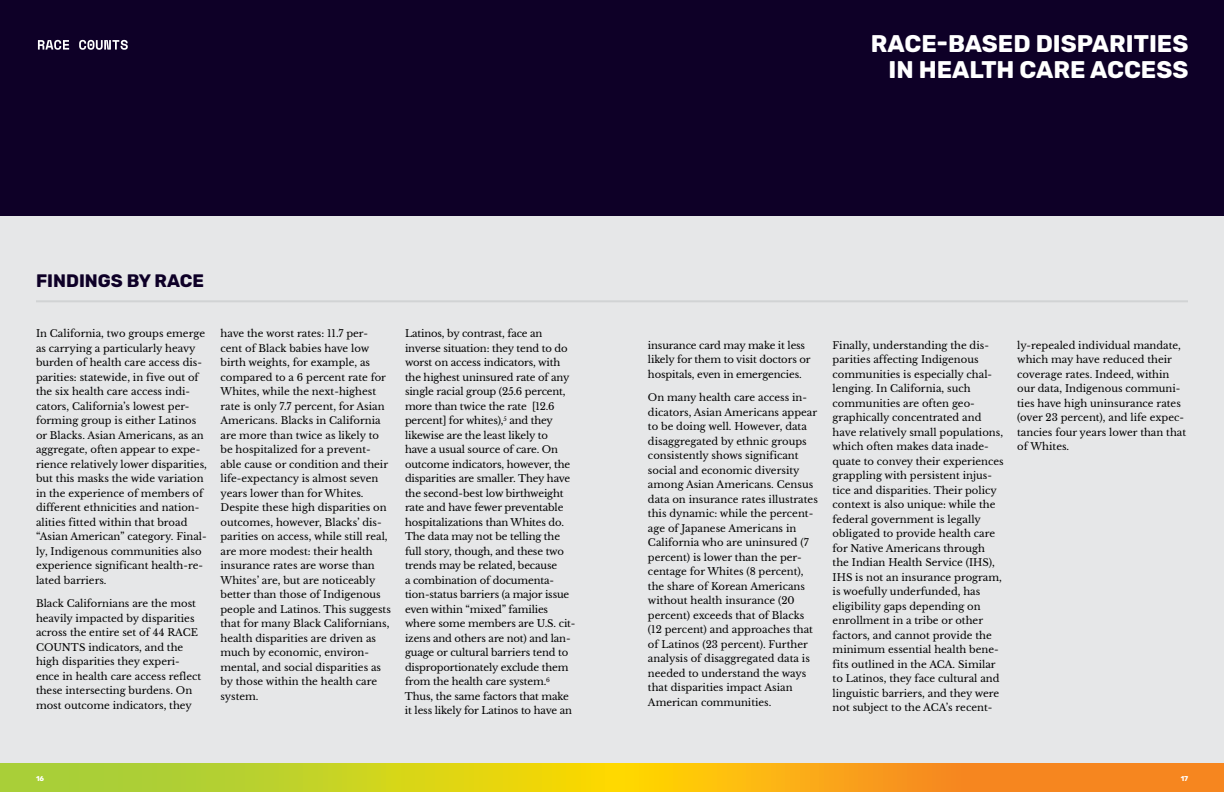
<style>
.page{position:relative;width:1224px;height:792px;background:#fff}
.page>*{position:absolute;margin:0;border:0;box-sizing:border-box;transform-origin:0 0}
.t1{font:700 24px/26px "Rubik";color:#fff;text-align:right}
.t2{font:700 18px "Rubik";color:#0e0027}
.t3{font:10px/14.5px "Libre Baskerville";color:#000}
.t4{font:700 7px "Rubik";color:#fff}
</style>
<div class="page">
<div style="left:0;top:0;width:612px;height:792px;background:#e6e7e8"></div>
<div style="left:612px;top:0;width:612px;height:792px;background:#e6e7e8"></div>
<svg style="left:0;top:763px;width:1224px;height:29px;background:#e0b81d"></svg>
<div style="left:0;top:0;width:1224px;height:216px;background:#0e0027"></div>
<svg style="left:54px;top:40px;width:74px;height:10px"></svg>
<hr style="left:36px;top:300px;width:540px;height:2px;background:#d1d3d4">
<hr style="left:576px;top:300px;width:612px;height:2px;background:#d1d3d4">
<h1 class="t1" style="left:871px;top:32px;width:319px">RACE-BASED DISPARITIES<br>IN HEALTH CARE ACCESS</h1>
<h2 class="t2" style="left:36px;top:270px;width:170px">FINDINGS BY RACE</h2>
<p class="t3" style="left:36px;top:327px;width:172px">In California, two groups emerge as carrying a particularly heavy burden of health care access dis&shy;parities: statewide, in five out of the six health care access indi&shy;cators, California’s lowest per&shy;forming group is either Latinos or Blacks. Asian Americans, as an aggregate, often appear to expe&shy;rience relatively lower disparities, but this masks the wide variation in the experience of members of different ethnicities and nation&shy;alities fitted within that broad “Asian American” category. Final&shy;ly, Indigenous communities also experience significant health-re&shy;lated barriers.</p>
<p class="t3" style="left:36px;top:597px;width:167px">Black Californians are the most heavily impacted by disparities across the entire set of 44 RACE<br>COUNTS indicators, and the high disparities they experi&shy;ence in health care access reflect these intersecting burdens. On most outcome indicators, they</p>
<p class="t3" style="left:220px;top:327px;width:172px">have the worst rates: 11.7 per&shy;cent of Black babies have low birth weights, for example, as compared to a 6 percent rate for<br>Whites, while the next-highest rate is only 7.7 percent, for Asian<br>Americans. Blacks in California are more than twice as likely to be hospitalized for a prevent&shy;able cause or condition and their life-expectancy is almost seven years lower than for Whites.<br>Despite these high disparities on outcomes, however, Blacks’ dis&shy;parities on access, while still real, are more modest: their health insurance rates are worse than<br>Whites’ are, but are noticeably better than those of Indigenous people and Latinos. This suggests that for many Black Californians, health disparities are driven as much by economic, environ&shy;mental, and social disparities as by those within the health care system.</p>
<p class="t3" style="left:405px;top:327px;width:172px">Latinos, by contrast, face an inverse situation: they tend to do worst on access indicators, with the highest uninsured rate of any single racial group (25.6 percent, more than twice the rate [12.6 percent] for whites),<sup>5</sup> and they likewise are the least likely to<br>have a usual source of care. On outcome indicators, however, the disparities are smaller. They have the second-best low birthweight rate and have fewer preventable hospitalizations than Whites do.<br>The data may not be telling the full story, though, and these two trends may be related, because<br>a combination of documenta&shy;tion-status barriers (a major issue even within “mixed” families where some members are U.S. cit&shy;izens and others are not) and lan&shy;guage or cultural barriers tend to disproportionately exclude them from the health care system.<sup>6<br></sup>Thus, the same factors that make it less likely for Latinos to have an</p>
<p class="t3" style="left:648px;top:338px;width:164px">insurance card may make it less likely for them to visit doctors or hospitals, even in emergencies.</p>
<p class="t3" style="left:648px;top:391px;width:171px">On many health care access in&shy;dicators, Asian Americans appear to be doing well. However, data disaggregated by ethnic groups consistently shows significant social and economic diversity among Asian Americans. Census data on insurance rates illustrates this dynamic: while the percent&shy;age of Japanese Americans in<br>California who are uninsured (7 percent) is lower than the per&shy;centage for Whites (8 percent), the share of Korean Americans without health insurance (20 percent) exceeds that of Blacks (12 percent) and approaches that of Latinos (23 percent). Further analysis of disaggregated data is needed to understand the ways that disparities impact Asian<br>American communities.</p>
<p class="t3" style="left:833px;top:338px;width:173px">Finally, understanding the dis&shy;parities affecting Indigenous communities is especially chal&shy;lenging. In California, such communities are often geo&shy;graphically concentrated and have relatively small populations, which often makes data inade&shy;quate to convey their experiences grappling with persistent injus&shy;tice and disparities. Their policy context is also unique: while the federal government is legally obligated to provide health care for Native Americans through the Indian Health Service (IHS),<br>IHS is not an insurance program, is woefully underfunded, has eligibility gaps depending on enrollment in a tribe or other factors, and cannot provide the minimum essential health bene&shy;fits outlined in the ACA. Similar to Latinos, they face cultural and linguistic barriers, and they were not subject to the ACA’s recent-</p>
<p class="t3" style="left:1017px;top:338px;width:171px">ly-repealed individual mandate, which may have reduced their coverage rates. Indeed, within our data, Indigenous communi&shy;ties have high uninsurance rates (over 23 percent), and life expec&shy;tancies four years lower than that of Whites.</p>
<p class="t4" style="left:36px;top:774px;width:10px">16</p>
<p class="t4" style="left:1181px;top:774px;width:9px">17</p>
</div>
